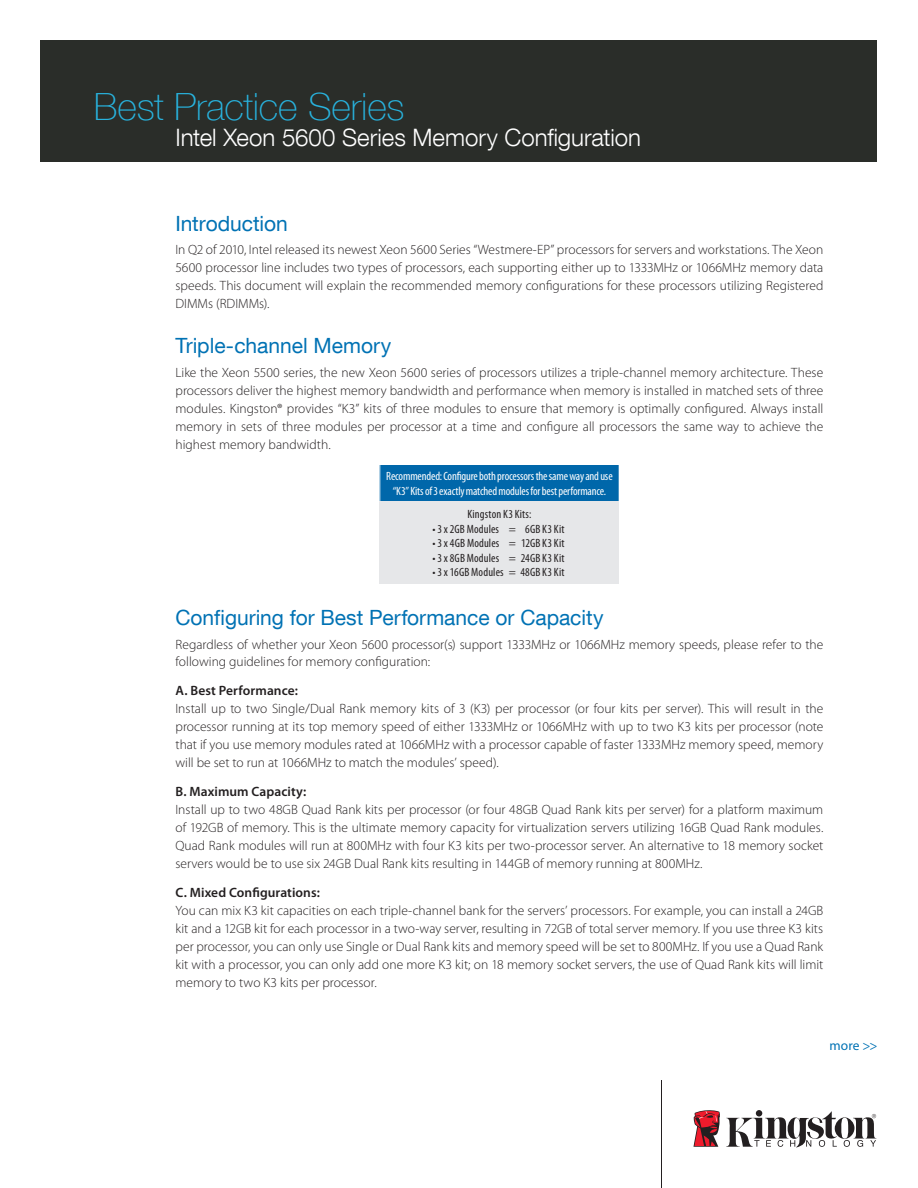
<style>
.page{position:relative;width:918px;height:1188px;background:#fff}
.page>*{position:absolute;margin:0;border:0;box-sizing:border-box;transform-origin:0 0}
.t1{font:100 37.5px "Helvetica Neue LT Com";letter-spacing:-.01em;color:#28b3de}
.t2{font:300 24px "Helvetica Neue LT Com";color:#fff}
.t3{font:21px "Helvetica Neue LT Com";color:#0072b4}
.t4{font:300 13.5px/18px "Myriad Pro";color:#231f20;text-align:justify}
.t5{font:600 13.5px "Myriad Pro";letter-spacing:.005em;color:#231f20}
.t6{font:13.5px "Myriad Pro";color:#0072b4}
.t7{font:condensed 12px "Myriad Pro";letter-spacing:.01em;color:#231f20}
.t8{font:condensed 12px/14.4px "Myriad Pro";letter-spacing:-.015em;color:#fff;text-align:center}
</style>
<div class="page">
<hr style="left:661px;top:1080px;width:1px;height:108px;background:#231f20">
<div style="left:40px;top:40px;width:838px;height:122px;background:#2a2d29"></div>
<div style="left:380px;top:465px;width:239px;height:36px;background:#0067aa"></div>
<div style="left:380px;top:501px;width:239px;height:83px;background:#e6e7e9"></div>
<hr style="left:380px;top:465px;width:1px;height:36px;background:#fff">
<svg style="left:726px;top:1111px;width:151px;height:37px"></svg>
<svg style="left:693px;top:1110px;width:27px;height:37px"></svg>
<h1 class="t1" style="left:94px;top:85px;width:312px">Best Practice Series</h1>
<h2 class="t2" style="left:176px;top:123px;width:467px">Intel Xeon 5600 Series Memory Configuration</h2>
<h3 class="t3" style="left:176px;top:211px;width:114px">Introduction</h3>
<p class="t4" style="left:176px;top:241px;width:649px">In Q2 of 2010, Intel released its newest Xeon 5600 Series “Westmere-EP” processors for servers and workstations. The Xeon 5600 processor line includes two types of processors, each supporting either up to 1333MHz or 1066MHz memory data speeds. This document will explain the recommended memory configurations for these processors utilizing Registered DIMMs (RDIMMs).</p>
<h3 class="t3" style="left:176px;top:333px;width:217px">Triple-channel Memory</h3>
<p class="t4" style="left:176px;top:363px;width:649px">Like the Xeon 5500 series, the new Xeon 5600 series of processors utilizes a triple-channel memory architecture. These processors deliver the highest memory bandwidth and performance when memory is installed in matched sets of three modules. Kingston® provides “K3” kits of three modules to ensure that memory is optimally configured. Always install memory in sets of three modules per processor at a time and configure all processors the same way to achieve the highest memory bandwidth.</p>
<p class="t8" style="left:386px;top:469px;width:228px">Recommended: Configure both processors the same way and use “K3” Kits of 3 exactly matched modules for best performance.</p>
<p class="t7" style="left:468px;top:507px;width:66px">Kingston K3 Kits:</p>
<p class="t7" style="left:432px;top:522px;width:134px">• 3 x 2GB Modules = 6GB K3 Kit</p>
<p class="t7" style="left:432px;top:536px;width:134px">• 3 x 4GB Modules = 12GB K3 Kit</p>
<p class="t7" style="left:432px;top:550px;width:134px">• 3 x 8GB Modules = 24GB K3 Kit</p>
<p class="t7" style="left:432px;top:565px;width:134px">• 3 x 16GB Modules = 48GB K3 Kit</p>
<h3 class="t3" style="left:176px;top:605px;width:430px">Configuring for Best Performance or Capacity</h3>
<p class="t4" style="left:176px;top:635px;width:649px">Regardless of whether your Xeon 5600 processor(s) support 1333MHz or 1066MHz memory speeds, please refer to the following guidelines for memory configuration:</p>
<p class="t5" style="left:176px;top:682px;width:124px">A. Best Performance:</p>
<p class="t4" style="left:176px;top:700px;width:649px">Install up to two Single/Dual Rank memory kits of 3 (K3) per processor (or four kits per server). This will result in the processor running at its top memory speed of either 1333MHz or 1066MHz with up to two K3 kits per processor (note that if you use memory modules rated at 1066MHz with a processor capable of faster 1333MHz memory speed, memory will be set to run at 1066MHz to match the modules’ speed).</p>
<p class="t5" style="left:176px;top:783px;width:132px">B. Maximum Capacity:</p>
<p class="t4" style="left:176px;top:800px;width:649px">Install up to two 48GB Quad Rank kits per processor (or four 48GB Quad Rank kits per server) for a platform maximum of 192GB of memory. This is the ultimate memory capacity for virtualization servers utilizing 16GB Quad Rank modules.<br>Quad Rank modules will run at 800MHz with four K3 kits per two-processor server. An alternative to 18 memory socket servers would be to use six 24GB Dual Rank kits resulting in 144GB of memory running at 800MHz.</p>
<p class="t5" style="left:176px;top:884px;width:146px">C. Mixed Configurations:</p>
<p class="t4" style="left:176px;top:901px;width:649px">You can mix K3 kit capacities on each triple-channel bank for the servers’ processors. For example, you can install a 24GB kit and a 12GB kit for each processor in a two-way server, resulting in 72GB of total server memory. If you use three K3 kits per processor, you can only use Single or Dual Rank kits and memory speed will be set to 800MHz. If you use a Quad Rank kit with a processor, you can only add one more K3 kit; on 18 memory socket servers, the use of Quad Rank kits will limit memory to two K3 kits per processor.</p>
<p class="t6" style="left:830px;top:1037px;width:49px">more &gt;&gt;</p>
</div>
